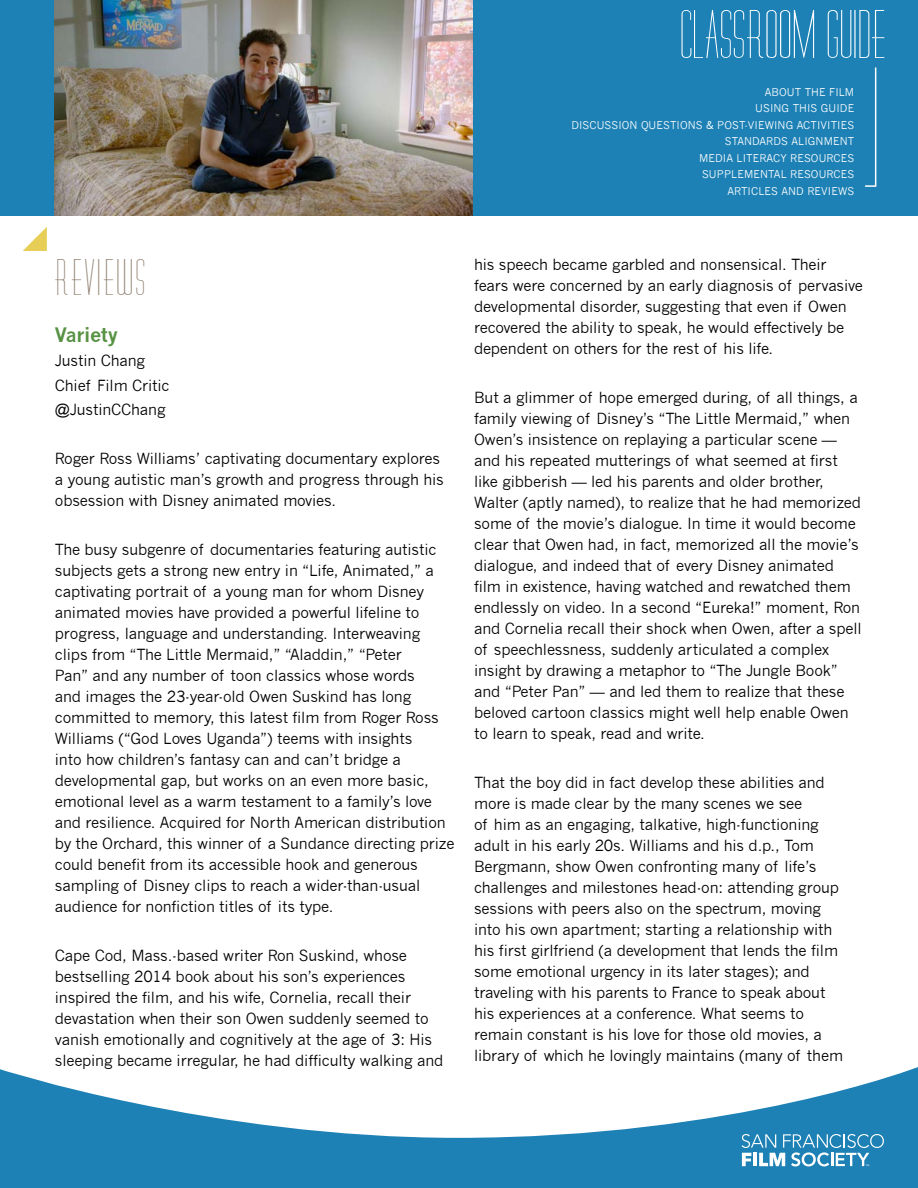
<style>
.page{position:relative;width:918px;height:1188px;background:#fff}
.page>*{position:absolute;margin:0;border:0;box-sizing:border-box;transform-origin:0 0}
.t1{font:45px "Diner";letter-spacing:.07em;color:#908070}
.t2{font:700 19.5px "News Gothic";letter-spacing:-.02em;color:#579243}
.t3{font:15px/21px "News Gothic";letter-spacing:-.01em;color:#000}
.t4{font:10.5px/16.5px "News Gothic";letter-spacing:.01em;color:#fff;text-align:right}
</style>
<div class="page">
<div style="left:0;top:0;width:918px;height:216px;background:#1d81b5"></div>
<svg style="left:0;top:1067px;width:918px;height:121px;fill:#1d81b5"></svg>
<svg style="left:23px;top:227px;width:24px;height:24px"></svg>
<svg style="left:865px;top:67px;width:12px;height:120px"></svg>
<img style="left:54px;top:0;width:419px;height:216px">
<svg style="left:682px;top:10px;width:202px;height:48px"></svg>
<svg style="left:742px;top:1134px;width:142px;height:32px"></svg>
<p class="t4" style="left:571px;top:84px;width:284px">ABOUT THE FILM<br>USING THIS GUIDE<br>DISCUSSION QUESTIONS &amp; POST-VIEWING ACTIVITIES<br>STANDARDS ALIGNMENT<br>MEDIA LITERACY RESOURCES<br>SUPPLEMENTAL RESOURCES<br>ARTICLES AND REVIEWS</p>
<h1 class="t1" style="left:55px;top:253px;width:91px">REVIEWS</h1>
<h2 class="t2" style="left:55px;top:323px;width:64px">Variety</h2>
<p class="t3" style="left:55px;top:349px;width:116px;line-height:24.5px">Justin Chang<br>Chief Film Critic @JustinCChang</p>
<p class="t3" style="left:55px;top:449px;width:390px">Roger Ross Williams’ captivating documentary explores a young autistic man’s growth and progress through his obsession with Disney animated movies.</p>
<p class="t3" style="left:55px;top:540px;width:401px">The busy subgenre of documentaries featuring autistic subjects gets a strong new entry in “Life, Animated,” a captivating portrait of a young man for whom Disney animated movies have provided a powerful lifeline to progress, language and understanding. Interweaving clips from “The Little Mermaid,” “Aladdin,” “Peter<br>Pan” and any number of toon classics whose words<br>and images the 23-year-old Owen Suskind has long committed to memory, this latest film from Roger Ross Williams (“God Loves Uganda”) teems with insights<br>into how children’s fantasy can and can’t bridge a developmental gap, but works on an even more basic, emotional level as a warm testament to a family’s love and resilience. Acquired for North American distribution by the Orchard, this winner of a Sundance directing prize could benefit from its accessible hook and generous sampling of Disney clips to reach a wider-than-usual audience for nonfiction titles of its type.</p>
<p class="t3" style="left:55px;top:946px;width:390px">Cape Cod, Mass.-based writer Ron Suskind, whose bestselling 2014 book about his son’s experiences inspired the film, and his wife, Cornelia, recall their devastation when their son Owen suddenly seemed to vanish emotionally and cognitively at the age of 3: His sleeping became irregular, he had difficulty walking and</p>
<p class="t3" style="left:474px;top:254px;width:390px">his speech became garbled and nonsensical. Their fears were concerned by an early diagnosis of pervasive developmental disorder, suggesting that even if Owen recovered the ability to speak, he would effectively be dependent on others for the rest of his life.</p>
<p class="t3" style="left:474px;top:387px;width:389px">But a glimmer of hope emerged during, of all things, a family viewing of Disney’s “The Little Mermaid,” when Owen’s insistence on replaying a particular scene — and his repeated mutterings of what seemed at first like gibberish — led his parents and older brother, Walter (aptly named), to realize that he had memorized some of the movie’s dialogue. In time it would become clear that Owen had, in fact, memorized all the movie’s dialogue, and indeed that of every Disney animated film in existence, having watched and rewatched them endlessly on video. In a second “Eureka!” moment, Ron and Cornelia recall their shock when Owen, after a spell of speechlessness, suddenly articulated a complex insight by drawing a metaphor to “The Jungle Book” and “Peter Pan” — and led them to realize that these beloved cartoon classics might well help enable Owen to learn to speak, read and write.</p>
<p class="t3" style="left:474px;top:772px;width:371px">That the boy did in fact develop these abilities and more is made clear by the many scenes we see<br>of him as an engaging, talkative, high-functioning adult in his early 20s. Williams and his d.p., Tom Bergmann, show Owen confronting many of life’s challenges and milestones head-on: attending group sessions with peers also on the spectrum, moving into his own apartment; starting a relationship with his first girlfriend (a development that lends the film some emotional urgency in its later stages); and traveling with his parents to France to speak about his experiences at a conference. What seems to remain constant is his love for those old movies, a library of which he lovingly maintains (many of them</p>
</div>
